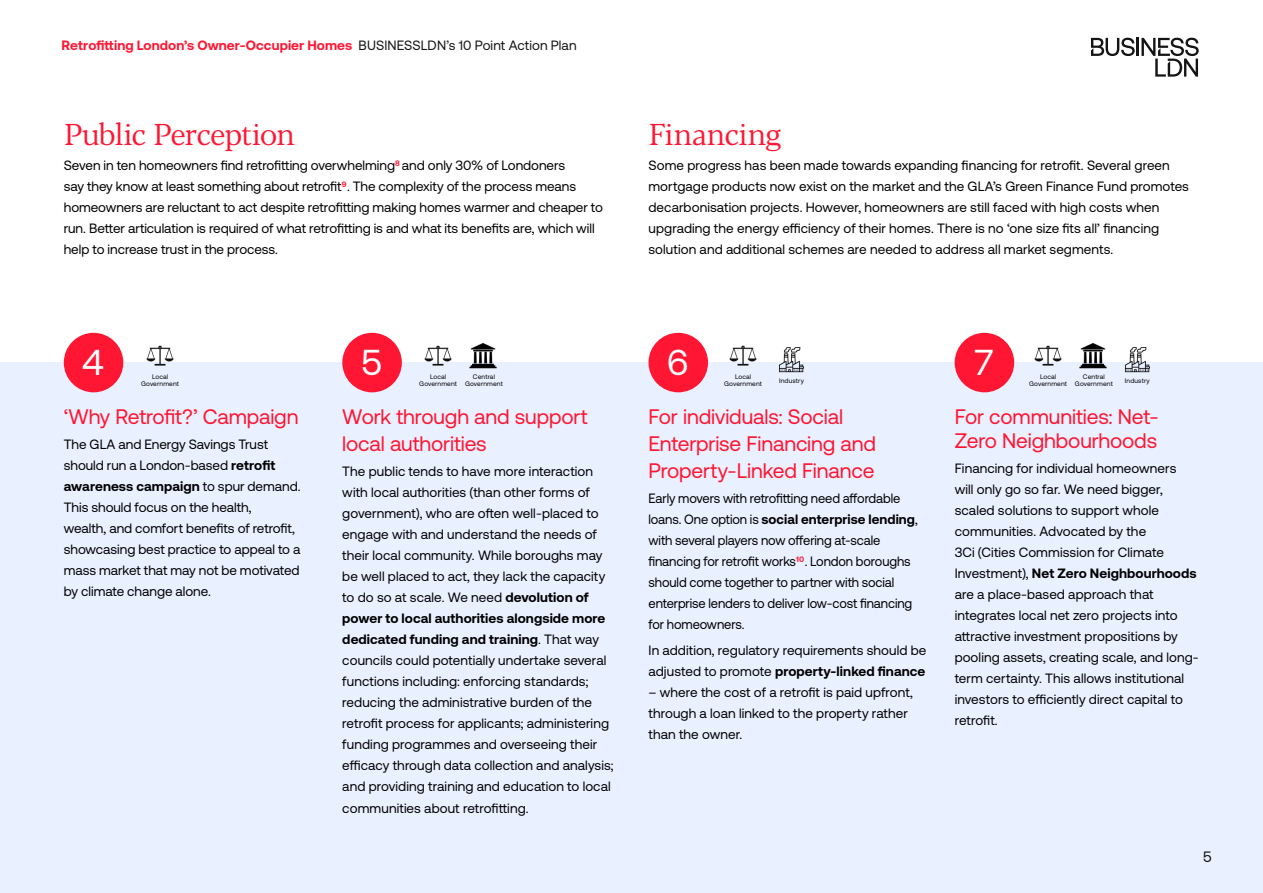
<style>
.page{position:relative;width:1263px;height:893px;background:#fff}
.page>*{position:absolute;margin:0;border:0;box-sizing:border-box;transform-origin:0 0}
.t1{font:36px "Aeonik";color:#fff}
.t2{font:30px "Blacker Pro Text";letter-spacing:-.04em;color:#ff1632}
.t3{font:21px/27px "Aeonik";letter-spacing:-.005em;color:#ff1632}
.t4{font:15px "Aeonik";color:#141414}
.t5{font:13.5px/21px "Aeonik";color:#000}
.t6{font:13.5px/21px "Aeonik";color:#000;scale:.96 1}
.t7{font:700 13.5px "Aeonik";letter-spacing:.005em;color:#ff1632}
.t8{font:6.6px/7.5px "Aeonik";letter-spacing:.02em;color:#000;text-align:center}
.s1{font-weight:400;color:#141414}
.s2{font-weight:700}
</style>
<div class="page">
<div style="left:0;top:363px;width:1263px;height:530px;background:#e9f0ff"></div>
<div style="left:64px;top:333px;width:59px;height:59px;background:#ff1632;border-radius:50%"></div>
<div style="left:342px;top:333px;width:60px;height:59px;background:#ff1632;border-radius:50%"></div>
<div style="left:648px;top:333px;width:60px;height:59px;background:#ff1632;border-radius:50%"></div>
<div style="left:955px;top:333px;width:59px;height:59px;background:#ff1632;border-radius:50%"></div>
<img style="left:1032px;top:345px;width:32px;height:21px">
<img style="left:1076px;top:343px;width:33px;height:26px">
<img style="left:1121px;top:347px;width:33px;height:26px">
<img style="left:727px;top:345px;width:32px;height:21px">
<img style="left:775px;top:347px;width:33px;height:26px">
<img style="left:422px;top:345px;width:32px;height:21px">
<img style="left:466px;top:343px;width:33px;height:26px">
<img style="left:144px;top:345px;width:32px;height:21px">
<hr style="left:1136px;top:38px;width:3px;height:18px;background:#141414">
<svg style="left:1141px;top:38px;width:58px;height:39px"></svg>
<svg style="left:1091px;top:38px;width:44px;height:18px"></svg>
<p class="t7" style="left:62px;top:37px;width:516px">Retrofitting London’s Owner-Occupier Homes <span class="s1">BUSINESSLDN’s 10 Point Action Plan</span></p>
<h2 class="t2" style="left:64px;top:115px;width:233px">Public Perception</h2>
<p class="t5" style="left:64px;top:155px;width:541px">Seven in ten homeowners find retrofitting overwhelming<sup>8</sup> and only 30% of Londoners<br>say they know at least something about retrofit<sup>9</sup>. The complexity of the process means homeowners are reluctant to act despite retrofitting making homes warmer and cheaper to run. Better articulation is required of what retrofitting is and what its benefits are, which will help to increase trust in the process.</p>
<h2 class="t2" style="left:648px;top:115px;width:135px">Financing</h2>
<p class="t5" style="left:648px;top:155px;width:542px">Some progress has been made towards expanding financing for retrofit. Several green mortgage products now exist on the market and the GLA’s Green Finance Fund promotes decarbonisation projects. However, homeowners are still faced with high costs when upgrading the energy efficiency of their homes. There is no ‘one size fits all’ financing solution and additional schemes are needed to address all market segments.</p>
<h1 class="t1" style="left:82px;top:343px;width:23px">4</h1>
<h1 class="t1" style="left:361px;top:343px;width:22px">5</h1>
<h1 class="t1" style="left:667px;top:343px;width:23px">6</h1>
<h1 class="t1" style="left:975px;top:343px;width:20px">7</h1>
<p class="t8" style="left:419px;top:373px;width:39px">Local<br>Government</p>
<p class="t8" style="left:465px;top:373px;width:39px">Central<br>Government</p>
<p class="t8" style="left:141px;top:373px;width:39px">Local<br>Government</p>
<p class="t8" style="left:724px;top:373px;width:39px">Local<br>Government</p>
<p class="t8" style="left:779px;top:377px;width:26px">Industry</p>
<p class="t8" style="left:1029px;top:373px;width:39px">Local<br>Government</p>
<p class="t8" style="left:1075px;top:373px;width:39px">Central<br>Government</p>
<p class="t8" style="left:1125px;top:377px;width:26px">Industry</p>
<h3 class="t3" style="left:64px;top:403px;width:236px">‘Why Retrofit?’ Campaign</h3>
<p class="t5" style="left:64px;top:434px;width:238px">The GLA and Energy Savings Trust should run a London-based <span class="s2">retrofit awareness campaign</span> to spur demand.<br>This should focus on the health,<br>wealth, and comfort benefits of retrofit, showcasing best practice to appeal to a mass market that may not be motivated by climate change alone.</p>
<h3 class="t3" style="left:342px;top:403px;width:247px">Work through and support local authorities</h3>
<p class="t5" style="left:342px;top:461px;width:273px">The public tends to have more interaction with local authorities (than other forms of government), who are often well-placed to engage with and understand the needs of their local community. While boroughs may be well placed to act, they lack the capacity to do so at scale. We need <span class="s2">devolution of power to local authorities alongside more dedicated funding and training</span>. That way councils could potentially undertake several functions including: enforcing standards; reducing the administrative burden of the retrofit process for applicants; administering funding programmes and overseeing their efficacy through data collection and analysis; and providing training and education to local communities about retrofitting.</p>
<h3 class="t3" style="left:648px;top:403px;width:229px">For individuals: Social<br>Enterprise Financing and<br>Property-Linked Finance</h3>
<p class="t6" style="left:648px;top:488px;width:282px">Early movers with retrofitting need affordable loans. One option is <span class="s2">social enterprise lending</span>, with several players now offering at-scale financing for retrofit works<sup>10</sup>. London boroughs should come together to partner with social enterprise lenders to deliver low-cost financing for homeowners.</p>
<p class="t5" style="left:648px;top:639px;width:279px">In addition, regulatory requirements should be adjusted to promote <span class="s2">property-linked finance</span></p>
<p class="t5" style="left:648px;top:681px;width:266px">– where the cost of a retrofit is paid upfront, through a loan linked to the property rather than the owner.</p>
<h3 class="t3" style="left:955px;top:405px;width:205px;line-height:24px">For communities: Net-<br>Zero Neighbourhoods</h3>
<p class="t5" style="left:955px;top:458px;width:246px">Financing for individual homeowners<br>will only go so far. We need bigger, scaled solutions to support whole communities. Advocated by the<br>3Ci (Cities Commission for Climate Investment), <span class="s2">Net Zero Neighbourhoods </span>are a place-based approach that integrates local net zero projects into attractive investment propositions by pooling assets, creating scale, and long&shy;term certainty. This allows institutional investors to efficiently direct capital to retrofit.</p>
<p class="t4" style="left:1203px;top:849px;width:10px">5</p>
</div>
